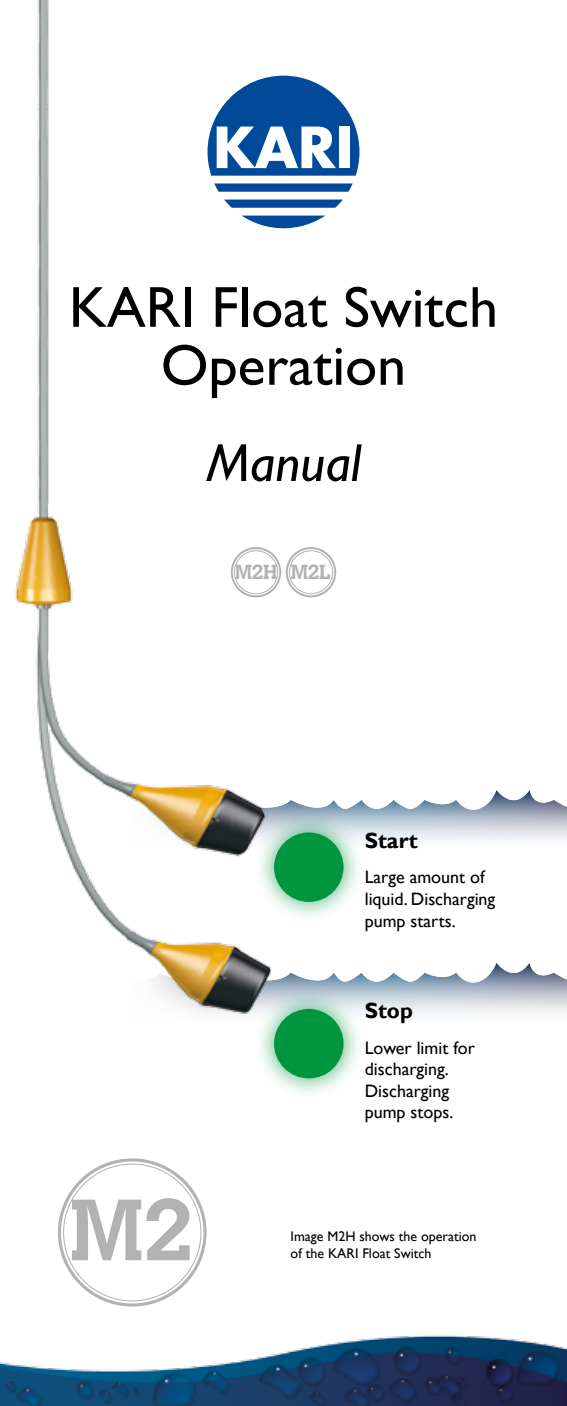
<style>
.page{position:relative;width:567px;height:1406px;background:#fff}
.page>*{position:absolute;margin:0;border:0;box-sizing:border-box;transform-origin:0 0}
.t1{font:700 86px "Calvert MT Std";color:#b2b2b2}
.t2{font:58px/58px "Gill Sans";color:#000;text-align:center}
.t3{font:italic 53.8px "Gill Sans";color:#000}
.t4{font:700 22px "Gill Sans";color:#000}
.t5{font:700 20.2px "Calvert MT Std";letter-spacing:-.04em;color:#b2b2b2}
.t6{font:18px/21.6px "Gill Sans";color:#000}
.t7{font:14px/16.8px "Gill Sans";color:#000}
</style>
<div class="page">
<img style="left:0;top:1335px;width:567px;height:71px">
<svg style="left:408px;top:986px;width:159px;height:28px"></svg>
<svg style="left:408px;top:790px;width:159px;height:196px"></svg>
<img style="left:15px;top:0;width:393px;height:1014px">
<div style="left:208px;top:76px;width:151px;height:152px;background:#fff;border-radius:50%"></div>
<svg style="left:224px;top:200px;width:119px;height:8px"></svg>
<svg style="left:214px;top:183px;width:139px;height:9px"></svg>
<svg style="left:242px;top:216px;width:83px;height:12px"></svg>
<svg style="left:208px;top:76px;width:151px;height:100px"></svg>
<div style="left:339px;top:127px;width:11px;height:41px;background:#fff"></div>
<div style="left:58px;top:1158px;width:149px;height:149px;border:3px solid #b2b2b2;border-radius:50%"></div>
<div style="left:253px;top:988px;width:111px;height:111px;background:#009640;opacity:.75"></div>
<div style="left:274px;top:1009px;width:70px;height:69px;background:#009640;border-radius:50%"></div>
<div style="left:253px;top:811px;width:111px;height:111px;background:#009640;opacity:.75"></div>
<div style="left:274px;top:832px;width:70px;height:70px;background:#009640;border-radius:50%"></div>
<div style="left:233px;top:549px;width:46px;height:46px;background:#fff;border-radius:50%"></div>
<div style="left:231px;top:547px;width:50px;height:50px;border:2px solid #b2b2b2;border-radius:50%"></div>
<div style="left:234px;top:550px;width:44px;height:44px;border:1px solid #b2b2b2;border-radius:50%"></div>
<div style="left:288px;top:549px;width:46px;height:46px;background:#fff;border-radius:50%"></div>
<div style="left:286px;top:547px;width:50px;height:50px;border:2px solid #b2b2b2;border-radius:50%"></div>
<div style="left:289px;top:550px;width:44px;height:44px;border:1px solid #b2b2b2;border-radius:50%"></div>
<h2 class="t2" style="left:69px;top:283px;width:431px">KARI Float Switch<br>Operation</h2>
<h3 class="t3" style="left:206px;top:431px;width:156px">Manual</h3>
<p class="t5" style="left:235px;top:560px;width:98px">M2H M2L</p>
<h1 class="t1" style="left:69px;top:1180px;width:127px">M2</h1>
<p class="t4" style="left:365px;top:831px;width:55px">Start</p>
<p class="t6" style="left:365px;top:868px;width:132px">Large amount of liquid. Discharging pump starts.</p>
<p class="t4" style="left:365px;top:1001px;width:50px">Stop</p>
<p class="t6" style="left:365px;top:1038px;width:112px">Lower limit for discharging.<br>Discharging pump stops.</p>
<p class="t7" style="left:291px;top:1229px;width:187px">Image M2H shows the operation of the KARI Float Switch</p>
</div>
